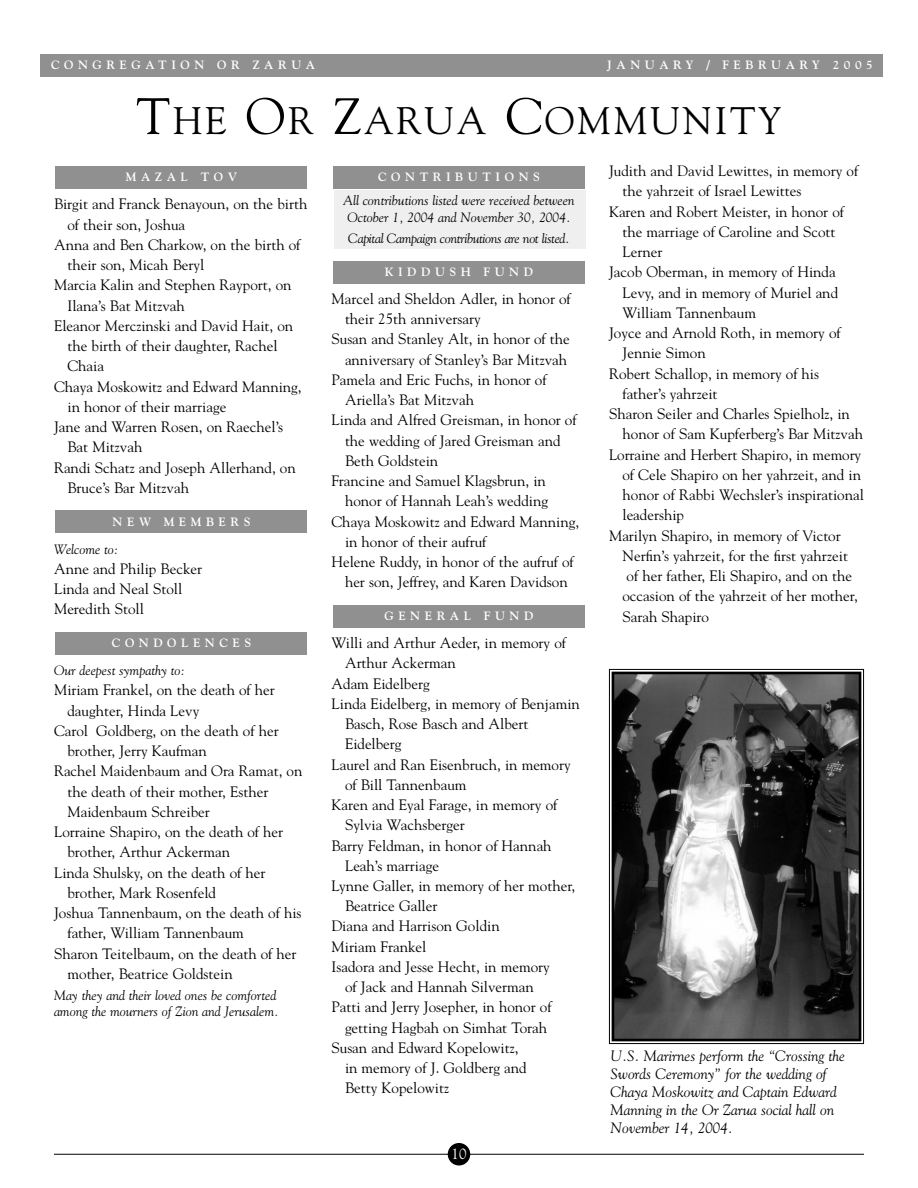
<style>
.page{position:relative;width:918px;height:1188px;background:#fff}
.page>*{position:absolute;margin:0;border:0;box-sizing:border-box;transform-origin:0 0}
.t1{font:38.25px "Goudy";letter-spacing:.065em;color:#000}
.t2{font:15px/20.2px "Goudy";color:#000}
.t3{font:italic 15px/18px "Goudy";color:#000}
.t4{font:15px "Goudy";color:#fff}
.t5{font:italic 13.5px/16.5px "Goudy";color:#000}
.t6{font:italic 13.5px "Goudy";letter-spacing:-.025em;color:#000}
.t7{font:700 12px "Goudy";letter-spacing:.38em;color:#fff}
.s1{font-size:51px}
</style>
<div class="page">
<hr style="left:54px;top:1154px;width:810px;height:1px;background:#000">
<div style="left:448px;top:1143px;width:22px;height:23px;background:#000;border-radius:50%"></div>
<div style="left:334px;top:190px;width:252px;height:59px;background:#efefef"></div>
<div style="left:40px;top:54px;width:844px;height:22px;background:#909090"></div>
<div style="left:333px;top:605px;width:252px;height:23px;background:#909090"></div>
<div style="left:333px;top:261px;width:252px;height:23px;background:#909090"></div>
<div style="left:333px;top:166px;width:252px;height:23px;background:#909090"></div>
<div style="left:56px;top:632px;width:252px;height:23px;background:#909090"></div>
<div style="left:56px;top:511px;width:252px;height:22px;background:#909090"></div>
<div style="left:56px;top:166px;width:252px;height:23px;background:#909090"></div>
<img style="left:616px;top:676px;width:241px;height:361px">
<div style="left:609px;top:669px;width:255px;height:375px;border:1px solid #000"></div>
<div style="left:612px;top:672px;width:249px;height:369px;border:3px solid #000"></div>
<p class="t7" style="left:51px;top:60px;width:266px">CONGREGATION OR ZARUA</p>
<p class="t7" style="left:607px;top:60px;width:267px">JANUARY / FEBRUARY 2005</p>
<p class="t7" style="left:596px;top:60px;width:226px">SEPTEMBER / OCTOBER</p>
<p class="t7" style="left:866px;top:60px;width:8px">4</p>
<h1 class="t1" style="left:136px;top:105px;width:647px"><span class="s1">T</span>HE <span class="s1">O</span>R <span class="s1">Z</span>ARUA <span class="s1">C</span>OMMUNITY</h1>
<p class="t7" style="left:126px;top:172px;width:113px">MAZAL TOV</p>
<p class="t2" style="left:54px;top:195px;width:255px">Birgit and Franck Benayoun, on the birth</p>
<p class="t2" style="left:68px;top:215px;width:119px">of their son, Joshua</p>
<p class="t2" style="left:54px;top:236px;width:248px">Anna and Ben Charkow, on the birth of</p>
<p class="t2" style="left:68px;top:256px;width:138px">their son, Micah Beryl</p>
<p class="t2" style="left:54px;top:276px;width:239px">Marcia Kalin and Stephen Rayport, on</p>
<p class="t2" style="left:68px;top:296px;width:119px">Ilana’s Bat Mitzvah</p>
<p class="t2" style="left:54px;top:317px;width:241px">Eleanor Merczinski and David Hait, on</p>
<p class="t2" style="left:68px;top:337px;width:212px">the birth of their daughter, Rachel</p>
<p class="t2" style="left:68px;top:357px;width:38px">Chaia</p>
<p class="t2" style="left:54px;top:377px;width:249px">Chaya Moskowitz and Edward Manning,</p>
<p class="t2" style="left:68px;top:398px;width:160px">in honor of their marriage</p>
<p class="t2" style="left:54px;top:418px;width:231px">Jane and Warren Rosen, on Raechel’s</p>
<p class="t2" style="left:68px;top:438px;width:76px">Bat Mitzvah</p>
<p class="t2" style="left:54px;top:458px;width:243px">Randi Schatz and Joseph Allerhand, on</p>
<p class="t2" style="left:68px;top:479px;width:123px">Bruce’s Bar Mitzvah</p>
<p class="t7" style="left:113px;top:517px;width:139px">NEW MEMBERS</p>
<p class="t5" style="left:54px;top:542px;width:66px">Welcome to:</p>
<p class="t2" style="left:54px;top:560px;width:150px">Anne and Philip Becker<br>Linda and Neal Stoll<br>Meredith Stoll</p>
<p class="t7" style="left:112px;top:638px;width:141px">CONDOLENCES</p>
<p class="t5" style="left:54px;top:663px;width:133px">Our deepest sympathy to:</p>
<p class="t2" style="left:54px;top:681px;width:222px">Miriam Frankel, on the death of her</p>
<p class="t2" style="left:68px;top:701px;width:133px">daughter, Hinda Levy</p>
<p class="t2" style="left:54px;top:722px;width:226px">Carol Goldberg, on the death of her</p>
<p class="t2" style="left:68px;top:742px;width:141px">brother, Jerry Kaufman</p>
<p class="t2" style="left:54px;top:762px;width:250px">Rachel Maidenbaum and Ora Ramat, on</p>
<p class="t2" style="left:68px;top:782px;width:202px">the death of their mother, Esther</p>
<p class="t2" style="left:68px;top:803px;width:144px">Maidenbaum Schreiber</p>
<p class="t2" style="left:54px;top:823px;width:231px">Lorraine Shapiro, on the death of her</p>
<p class="t2" style="left:68px;top:843px;width:164px">brother, Arthur Ackerman</p>
<p class="t2" style="left:54px;top:863px;width:213px">Linda Shulsky, on the death of her</p>
<p class="t2" style="left:68px;top:884px;width:150px">brother, Mark Rosenfeld</p>
<p class="t2" style="left:54px;top:904px;width:249px">Joshua Tannenbaum, on the death of his</p>
<p class="t2" style="left:68px;top:924px;width:178px">father, William Tannenbaum</p>
<p class="t2" style="left:54px;top:944px;width:244px">Sharon Teitelbaum, on the death of her</p>
<p class="t2" style="left:68px;top:965px;width:167px">mother, Beatrice Goldstein</p>
<p class="t5" style="left:54px;top:988px;width:226px">May they and their loved ones be comforted among the mourners of Zion and Jerusalem.</p>
<p class="t7" style="left:378px;top:172px;width:163px">CONTRIBUTIONS</p>
<p class="t5" style="left:343px;top:194px;width:233px;text-align:center">All contributions listed were received between<br>October 1, 2004 and November 30, 2004.</p>
<p class="t6" style="left:348px;top:233px;width:223px">Capital Campaign contributions are not listed.</p>
<p class="t7" style="left:385px;top:267px;width:150px">KIDDUSH FUND</p>
<p class="t2" style="left:332px;top:290px;width:241px">Marcel and Sheldon Adler, in honor of</p>
<p class="t2" style="left:345px;top:310px;width:137px">their 25th anniversary</p>
<p class="t2" style="left:332px;top:330px;width:240px">Susan and Stanley Alt, in honor of the</p>
<p class="t2" style="left:345px;top:350px;width:224px">anniversary of Stanley’s Bar Mitzvah</p>
<p class="t2" style="left:332px;top:371px;width:217px">Pamela and Eric Fuchs, in honor of</p>
<p class="t2" style="left:345px;top:391px;width:131px">Ariella’s Bat Mitzvah</p>
<p class="t2" style="left:332px;top:411px;width:247px">Linda and Alfred Greisman, in honor of</p>
<p class="t2" style="left:345px;top:431px;width:217px">the wedding of Jared Greisman and</p>
<p class="t2" style="left:345px;top:452px;width:95px">Beth Goldstein</p>
<p class="t2" style="left:332px;top:472px;width:216px">Francine and Samuel Klagsbrun, in</p>
<p class="t2" style="left:345px;top:492px;width:205px">honor of Hannah Leah’s wedding</p>
<p class="t2" style="left:332px;top:512px;width:249px">Chaya Moskowitz and Edward Manning,</p>
<p class="t2" style="left:345px;top:533px;width:143px">in honor of their aufruf</p>
<p class="t2" style="left:332px;top:553px;width:244px">Helene Ruddy, in honor of the aufruf of</p>
<p class="t2" style="left:345px;top:573px;width:224px">her son, Jeffrey, and Karen Davidson</p>
<p class="t2" style="left:609px;top:162px;width:251px">Judith and David Lewittes, in memory of</p>
<p class="t2" style="left:622px;top:182px;width:181px">the yahrzeit of Israel Lewittes</p>
<p class="t2" style="left:609px;top:203px;width:237px">Karen and Robert Meister, in honor of</p>
<p class="t2" style="left:622px;top:223px;width:215px">the marriage of Caroline and Scott</p>
<p class="t2" style="left:622px;top:243px;width:41px">Lerner</p>
<p class="t2" style="left:609px;top:263px;width:228px">Jacob Oberman, in memory of Hinda</p>
<p class="t2" style="left:622px;top:284px;width:217px">Levy, and in memory of Muriel and</p>
<p class="t2" style="left:622px;top:304px;width:135px">William Tannenbaum</p>
<p class="t2" style="left:609px;top:324px;width:233px">Joyce and Arnold Roth, in memory of</p>
<p class="t2" style="left:622px;top:344px;width:85px">Jennie Simon</p>
<p class="t2" style="left:609px;top:365px;width:212px">Robert Schallop, in memory of his</p>
<p class="t2" style="left:622px;top:385px;width:97px">father’s yahrzeit</p>
<p class="t2" style="left:609px;top:405px;width:242px">Sharon Seiler and Charles Spielholz, in</p>
<p class="t2" style="left:623px;top:425px;width:242px">honor of Sam Kupferberg’s Bar Mitzvah</p>
<p class="t2" style="left:609px;top:446px;width:254px">Lorraine and Herbert Shapiro, in memory</p>
<p class="t2" style="left:623px;top:466px;width:240px">of Cele Shapiro on her yahrzeit, and in</p>
<p class="t2" style="left:623px;top:486px;width:243px">honor of Rabbi Wechsler’s inspirational</p>
<p class="t2" style="left:623px;top:506px;width:63px">leadership</p>
<p class="t2" style="left:609px;top:527px;width:233px">Marilyn Shapiro, in memory of Victor</p>
<p class="t2" style="left:623px;top:547px;width:227px">Nerfin’s yahrzeit, for the first yahrzeit</p>
<p class="t2" style="left:627px;top:567px;width:227px">of her father, Eli Shapiro, and on the</p>
<p class="t2" style="left:623px;top:587px;width:237px">occasion of the yahrzeit of her mother,</p>
<p class="t7" style="left:385px;top:611px;width:150px">GENERAL FUND</p>
<p class="t2" style="left:623px;top:608px;width:88px">Sarah Shapiro</p>
<p class="t2" style="left:332px;top:634px;width:236px">Willi and Arthur Aeder, in memory of</p>
<p class="t2" style="left:345px;top:654px;width:112px">Arthur Ackerman</p>
<p class="t2" style="left:332px;top:674px;width:100px">Adam Eidelberg</p>
<p class="t2" style="left:332px;top:695px;width:250px">Linda Eidelberg, in memory of Benjamin</p>
<p class="t2" style="left:345px;top:715px;width:185px">Basch, Rose Basch and Albert</p>
<p class="t2" style="left:345px;top:735px;width:58px">Eidelberg</p>
<p class="t2" style="left:332px;top:755px;width:241px">Laurel and Ran Eisenbruch, in memory</p>
<p class="t2" style="left:345px;top:776px;width:123px">of Bill Tannenbaum</p>
<p class="t2" style="left:332px;top:796px;width:227px">Karen and Eyal Farage, in memory of</p>
<p class="t2" style="left:345px;top:816px;width:121px">Sylvia Wachsberger</p>
<p class="t2" style="left:332px;top:836px;width:222px">Barry Feldman, in honor of Hannah</p>
<p class="t2" style="left:345px;top:857px;width:96px">Leah’s marriage</p>
<p class="t2" style="left:332px;top:877px;width:245px">Lynne Galler, in memory of her mother,</p>
<p class="t2" style="left:345px;top:897px;width:94px">Beatrice Galler</p>
<p class="t2" style="left:332px;top:917px;width:170px">Diana and Harrison Goldin</p>
<p class="t2" style="left:332px;top:938px;width:96px">Miriam Frankel</p>
<p class="t2" style="left:332px;top:958px;width:220px">Isadora and Jesse Hecht, in memory</p>
<p class="t2" style="left:345px;top:978px;width:190px">of Jack and Hannah Silverman</p>
<p class="t2" style="left:332px;top:998px;width:222px">Patti and Jerry Josepher, in honor of</p>
<p class="t2" style="left:345px;top:1019px;width:204px">getting Hagbah on Simhat Torah</p>
<p class="t2" style="left:332px;top:1039px;width:188px">Susan and Edward Kopelowitz,</p>
<p class="t2" style="left:345px;top:1059px;width:183px">in memory of J. Goldberg and</p>
<p class="t2" style="left:345px;top:1079px;width:106px">Betty Kopelowitz</p>
<p class="t4" style="left:452px;top:1148px;width:16px">10</p>
<p class="t3" style="left:610px;top:1048px;width:236px">U.S. Marirnes perform the “Crossing the Swords Ceremony” for the wedding of Chaya Moskowitz and Captain Edward Manning in the Or Zarua social hall on November 14, 2004.</p>
</div>
